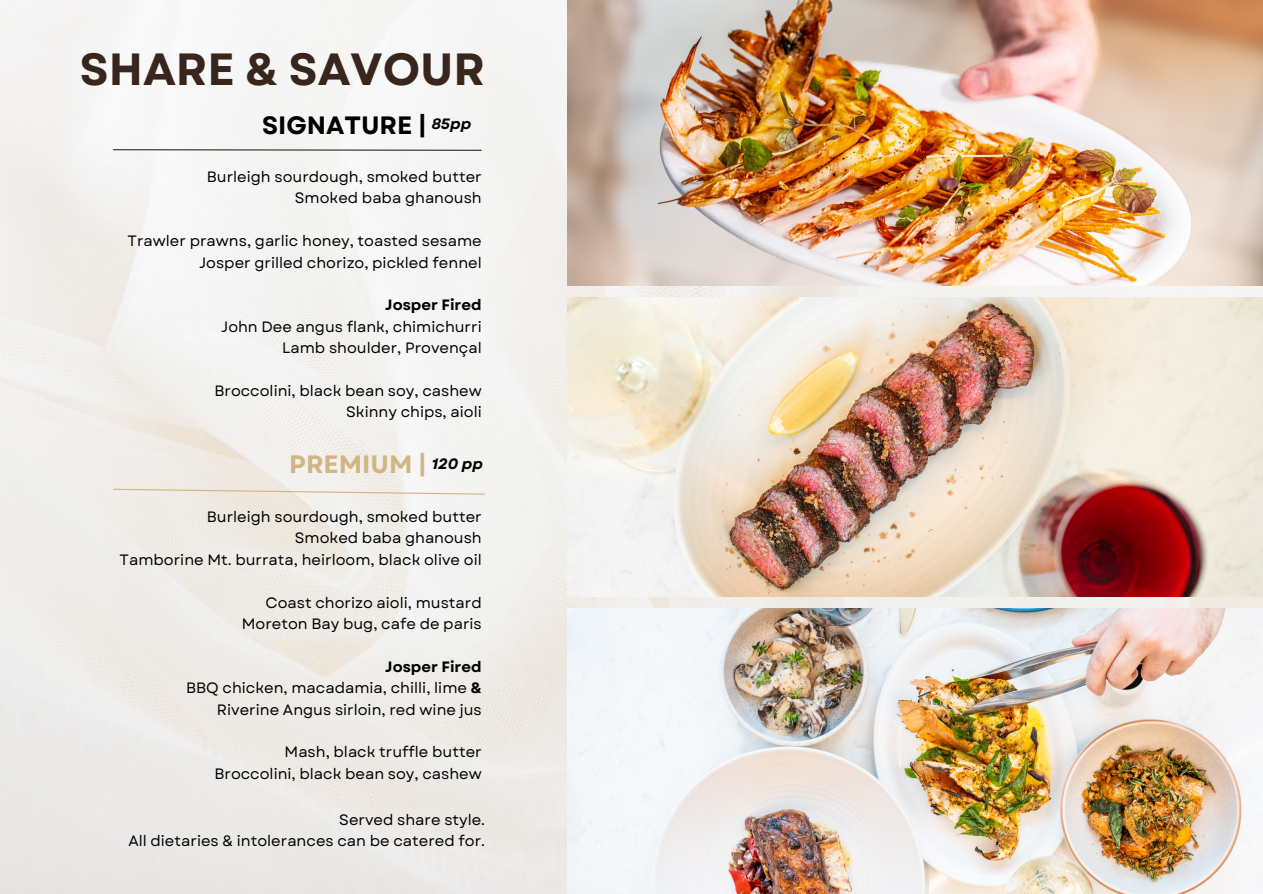
<style>
.page{position:relative;width:1263px;height:894px;background:#fff}
.page>*{position:absolute;margin:0;border:0;box-sizing:border-box;transform-origin:0 0}
.t1{font:700 45px "Garet";color:#38251c}
.t2{font:700 25.05px "Garet";color:#000}
.t3{font:700 25.05px "Garet";color:#d1b582}
.t4{font:15px/21.3px "Garet";color:#000;text-align:right}
.t5{font:700 15px "Garet";color:#000}
.s1{font-weight:700}
</style>
<div class="page">
<img style="left:0;top:0;width:1263px;height:893px">
<img style="left:567px;top:0;width:696px;height:286px">
<img style="left:567px;top:297px;width:696px;height:299px">
<img style="left:567px;top:608px;width:696px;height:285px">
<svg style="left:112px;top:488px;width:374px;height:7px"></svg>
<svg style="left:112px;top:148px;width:370px;height:3px"></svg>
<h1 class="t1" style="left:80px;top:36px;width:407px">SHARE &amp; SAVOUR</h1>
<h2 class="t2" style="left:262px;top:107px;width:211px">SIGNATURE | <sup>85pp</sup></h2>
<p class="t4" style="left:207px;top:166px;width:276px">Burleigh sourdough, smoked butter<br>Smoked baba ghanoush</p>
<p class="t4" style="left:128px;top:230px;width:356px">Trawler prawns, garlic honey, toasted sesame<br>Josper grilled chorizo, pickled fennel</p>
<p class="t5" style="left:385px;top:294px;width:98px">Josper Fired</p>
<p class="t4" style="left:221px;top:316px;width:262px">John Dee angus flank, chimichurri<br>Lamb shoulder, Provençal</p>
<p class="t4" style="left:214px;top:380px;width:269px">Broccolini, black bean soy, cashew<br>Skinny chips, aioli</p>
<h2 class="t3" style="left:289px;top:446px;width:195px">PREMIUM | <sup>120</sup> <sup>pp</sup></h2>
<p class="t4" style="left:120px;top:506px;width:364px">Burleigh sourdough, smoked butter<br>Smoked baba ghanoush<br>Tamborine Mt. burrata, heirloom, black olive oil</p>
<p class="t4" style="left:242px;top:591px;width:241px">Coast chorizo aioli, mustard<br>Moreton Bay bug, cafe de paris</p>
<p class="t4" style="left:186px;top:655px;width:297px"><span class="s1">Josper Fired<br></span>BBQ chicken, macadamia, chilli, lime <span class="s1">&amp;<br></span>Riverine Angus sirloin, red wine jus</p>
<p class="t4" style="left:214px;top:741px;width:269px">Mash, black truffle butter<br>Broccolini, black bean soy, cashew</p>
<p class="t4" style="left:128px;top:808px;width:358px">Served share style.<br>All dietaries &amp; intolerances can be catered for.</p>
</div>
